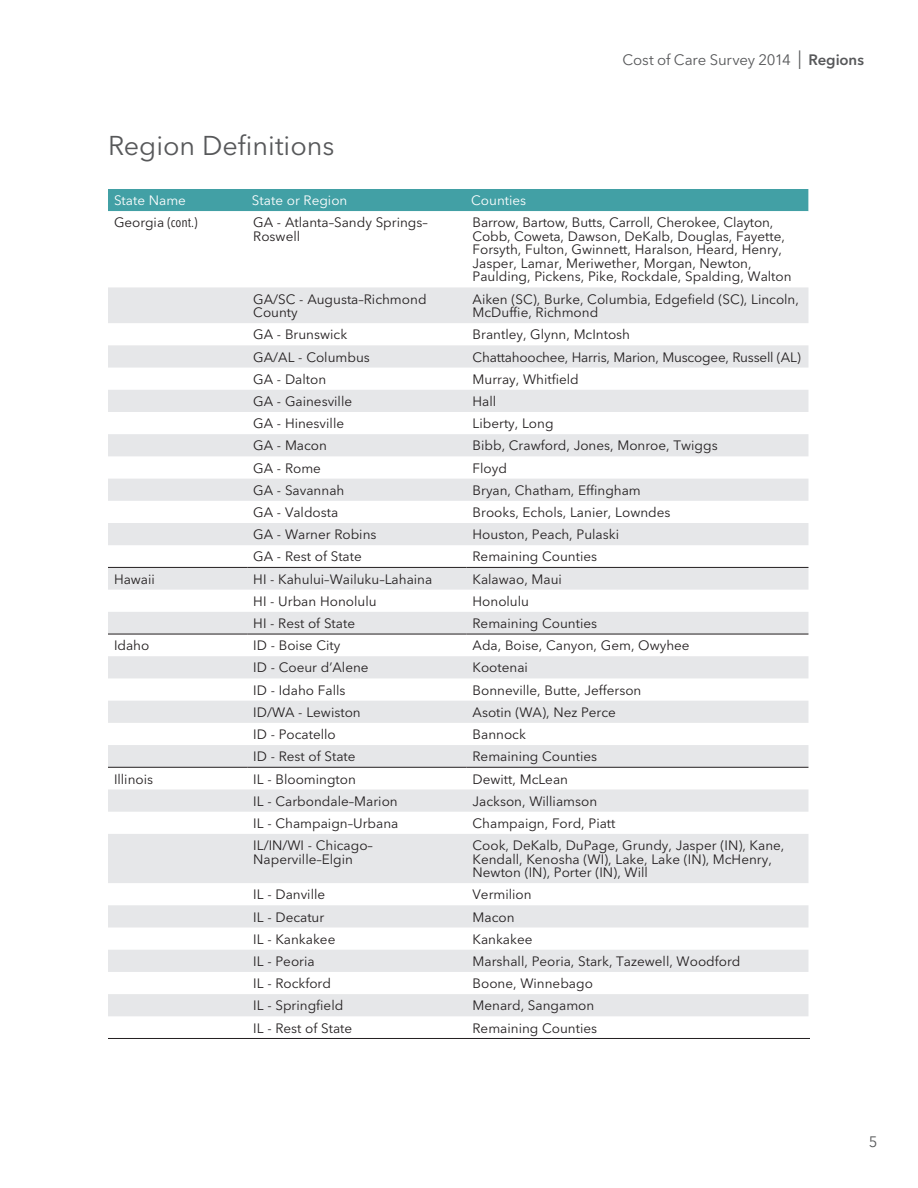
<style>
.page{position:relative;width:918px;height:1188px;background:#fff}
.page>*{position:absolute;margin:0;border:0;box-sizing:border-box;transform-origin:0 0}
.t1{font:27px "Avenir Next LT Pro";color:#57585a}
.t2{font:15px "Avenir Next LT Pro";letter-spacing:-.01em;color:#57585a}
.t3{font:13.5px/13.5px "Avenir Next LT Pro";color:#231f20}
.t4{font:13.5px "Avenir Next LT Pro";color:#fff}
.s1{font-size:26.25px}
.s2{font-weight:600}
.s3{font-stretch:condensed}
</style>
<div class="page">
<div style="left:108px;top:189px;width:700px;height:22px;background:#42a0a5"></div>
<svg style="left:108px;top:287px;width:700px;height:729px;fill:#e6e7e9"></svg>
<hr style="left:108px;top:567px;width:139px;height:1px;background:#231f20">
<hr style="left:247px;top:567px;width:220px;height:1px;background:#231f20">
<hr style="left:467px;top:567px;width:341px;height:1px;background:#231f20">
<hr style="left:108px;top:634px;width:139px;height:1px;background:#231f20">
<hr style="left:247px;top:634px;width:220px;height:1px;background:#231f20">
<hr style="left:467px;top:634px;width:341px;height:1px;background:#231f20">
<hr style="left:108px;top:767px;width:139px;height:1px;background:#231f20">
<hr style="left:247px;top:767px;width:220px;height:1px;background:#231f20">
<hr style="left:467px;top:767px;width:341px;height:1px;background:#231f20">
<hr style="left:108px;top:1038px;width:702px;height:1px;background:#231f20">
<h1 class="t1" style="left:108px;top:130px;width:228px">Region Definitions</h1>
<p class="t4" style="left:114px;top:192px;width:73px">State Name</p>
<p class="t4" style="left:252px;top:192px;width:97px">State or Region</p>
<p class="t4" style="left:471px;top:192px;width:57px">Counties</p>
<p class="t2" style="left:622px;top:51px;width:243px">Cost of Care Survey 2014 <span class="s1">I</span> <span class="s2">Regions</span></p>
<p class="t3" style="left:114px;top:216px;width:85px">Georgia <span class="s3">(cont.)</span></p>
<p class="t3" style="left:253px;top:216px;width:176px">GA - Atlanta–Sandy Springs–<br>Roswell</p>
<p class="t3" style="left:473px;top:216px;width:321px">Barrow, Bartow, Butts, Carroll, Cherokee, Clayton, Cobb, Coweta, Dawson, DeKalb, Douglas, Fayette, Forsyth, Fulton, Gwinnett, Haralson, Heard, Henry, Jasper, Lamar, Meriwether, Morgan, Newton, Paulding, Pickens, Pike, Rockdale, Spalding, Walton</p>
<p class="t3" style="left:253px;top:292px;width:175px">GA/SC - Augusta–Richmond<br>County</p>
<p class="t3" style="left:473px;top:292px;width:328px">Aiken (SC), Burke, Columbia, Edgefield (SC), Lincoln,<br>McDuffie, Richmond</p>
<p class="t3" style="left:253px;top:328px;width:95px">GA - Brunswick</p>
<p class="t3" style="left:473px;top:328px;width:159px">Brantley, Glynn, McIntosh</p>
<p class="t3" style="left:253px;top:350px;width:118px">GA/AL - Columbus</p>
<p class="t3" style="left:473px;top:350px;width:330px">Chattahoochee, Harris, Marion, Muscogee, Russell (AL)</p>
<p class="t3" style="left:253px;top:372px;width:74px">GA - Dalton</p>
<p class="t3" style="left:473px;top:372px;width:108px">Murray, Whitfield</p>
<p class="t3" style="left:253px;top:395px;width:100px">GA - Gainesville</p>
<p class="t3" style="left:473px;top:395px;width:25px">Hall</p>
<p class="t3" style="left:253px;top:417px;width:92px">GA - Hinesville</p>
<p class="t3" style="left:473px;top:417px;width:83px">Liberty, Long</p>
<p class="t3" style="left:253px;top:439px;width:75px">GA - Macon</p>
<p class="t3" style="left:473px;top:439px;width:247px">Bibb, Crawford, Jones, Monroe, Twiggs</p>
<p class="t3" style="left:253px;top:461px;width:69px">GA - Rome</p>
<p class="t3" style="left:473px;top:461px;width:36px">Floyd</p>
<p class="t3" style="left:253px;top:483px;width:93px">GA - Savannah</p>
<p class="t3" style="left:473px;top:483px;width:170px">Bryan, Chatham, Effingham</p>
<p class="t3" style="left:253px;top:506px;width:87px">GA - Valdosta</p>
<p class="t3" style="left:473px;top:506px;width:200px">Brooks, Echols, Lanier, Lowndes</p>
<p class="t3" style="left:253px;top:528px;width:125px">GA - Warner Robins</p>
<p class="t3" style="left:473px;top:528px;width:148px">Houston, Peach, Pulaski</p>
<p class="t3" style="left:253px;top:550px;width:110px">GA - Rest of State</p>
<p class="t3" style="left:473px;top:550px;width:126px">Remaining Counties</p>
<p class="t3" style="left:114px;top:572px;width:42px">Hawaii</p>
<p class="t3" style="left:253px;top:572px;width:181px">HI - Kahului–Wailuku–Lahaina</p>
<p class="t3" style="left:473px;top:572px;width:91px">Kalawao, Maui</p>
<p class="t3" style="left:253px;top:594px;width:125px">HI - Urban Honolulu</p>
<p class="t3" style="left:473px;top:594px;width:58px">Honolulu</p>
<p class="t3" style="left:253px;top:617px;width:103px">HI - Rest of State</p>
<p class="t3" style="left:473px;top:617px;width:126px">Remaining Counties</p>
<p class="t3" style="left:114px;top:639px;width:37px">Idaho</p>
<p class="t3" style="left:253px;top:639px;width:89px">ID - Boise City</p>
<p class="t3" style="left:473px;top:639px;width:219px">Ada, Boise, Canyon, Gem, Owyhee</p>
<p class="t3" style="left:253px;top:661px;width:117px">ID - Coeur d’Alene</p>
<p class="t3" style="left:473px;top:661px;width:57px">Kootenai</p>
<p class="t3" style="left:253px;top:683px;width:94px">ID - Idaho Falls</p>
<p class="t3" style="left:473px;top:683px;width:170px">Bonneville, Butte, Jefferson</p>
<p class="t3" style="left:253px;top:705px;width:109px">ID/WA - Lewiston</p>
<p class="t3" style="left:473px;top:705px;width:145px">Asotin (WA), Nez Perce</p>
<p class="t3" style="left:253px;top:728px;width:84px">ID - Pocatello</p>
<p class="t3" style="left:473px;top:728px;width:55px">Bannock</p>
<p class="t3" style="left:253px;top:750px;width:104px">ID - Rest of State</p>
<p class="t3" style="left:473px;top:750px;width:126px">Remaining Counties</p>
<p class="t3" style="left:114px;top:772px;width:41px">Illinois</p>
<p class="t3" style="left:253px;top:772px;width:104px">IL - Bloomington</p>
<p class="t3" style="left:473px;top:772px;width:97px">Dewitt, McLean</p>
<p class="t3" style="left:253px;top:794px;width:146px">IL - Carbondale–Marion</p>
<p class="t3" style="left:473px;top:794px;width:126px">Jackson, Williamson</p>
<p class="t3" style="left:253px;top:816px;width:147px">IL - Champaign–Urbana</p>
<p class="t3" style="left:473px;top:816px;width:144px">Champaign, Ford, Piatt</p>
<p class="t3" style="left:253px;top:839px;width:121px">IL/IN/WI - Chicago–<br>Naperville–Elgin</p>
<p class="t3" style="left:473px;top:839px;width:313px">Cook, DeKalb, DuPage, Grundy, Jasper (IN), Kane,<br>Kendall, Kenosha (WI), Lake, Lake (IN), McHenry,<br>Newton (IN), Porter (IN), Will</p>
<p class="t3" style="left:253px;top:888px;width:73px">IL - Danville</p>
<p class="t3" style="left:473px;top:888px;width:61px">Vermilion</p>
<p class="t3" style="left:253px;top:910px;width:73px">IL - Decatur</p>
<p class="t3" style="left:473px;top:910px;width:44px">Macon</p>
<p class="t3" style="left:253px;top:932px;width:84px">IL - Kankakee</p>
<p class="t3" style="left:473px;top:932px;width:61px">Kankakee</p>
<p class="t3" style="left:253px;top:955px;width:63px">IL - Peoria</p>
<p class="t3" style="left:473px;top:955px;width:269px">Marshall, Peoria, Stark, Tazewell, Woodford</p>
<p class="t3" style="left:253px;top:977px;width:79px">IL - Rockford</p>
<p class="t3" style="left:473px;top:977px;width:122px">Boone, Winnebago</p>
<p class="t3" style="left:253px;top:999px;width:92px">IL - Springfield</p>
<p class="t3" style="left:473px;top:999px;width:123px">Menard, Sangamon</p>
<p class="t3" style="left:253px;top:1021px;width:100px">IL - Rest of State</p>
<p class="t3" style="left:473px;top:1021px;width:126px">Remaining Counties</p>
<p class="t2" style="left:869px;top:1133px;width:10px">5</p>
</div>
